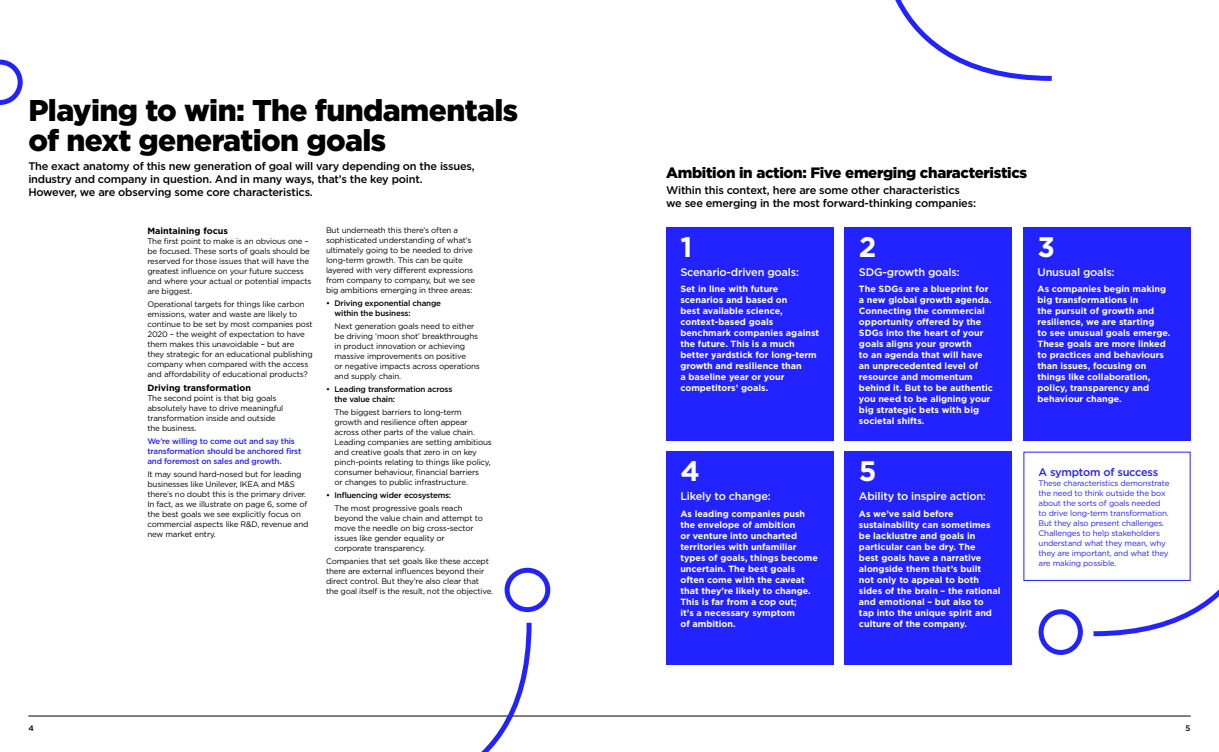
<style>
.page{position:relative;width:1219px;height:752px;background:#fff}
.page>*{position:absolute;margin:0;border:0;box-sizing:border-box;transform-origin:0 0}
.HEADER-PAGE{font:900 30px/30px "Gotham";letter-spacing:-.02em;color:#000}
.NUMBERS{font:700 28.2px "Gotham";color:#fff}
.QUOTE-2{font:900 15px "Gotham";letter-spacing:-.02em;color:#000}
.INTRO{font:500 11px/13px "Gotham";letter-spacing:-.02em;color:#000}
.INTRO-2{font:500 11px "Gotham";letter-spacing:-.02em;color:#fff}
.INTRO-NoSpace{font:500 11px "Gotham";letter-spacing:-.02em;color:#2323ff}
.HEADING-1{font:700 9px/11px "Gotham";color:#fff}
.HEADING-1-2{font:700 9px "Gotham";color:#000}
.BODY{font:8px/10px "Gotham";letter-spacing:-.02em;color:#000}
.BODY-2{font:8px/10px "Gotham";letter-spacing:-.02em;color:#2323ff}
.t1{font:500 8px/10px "Gotham";letter-spacing:-.02em;color:#000}
.BODY-3{font:500 8px/10px "Gotham";letter-spacing:-.02em;color:#2323ff}
</style>
<div class="page">
<hr style="left:28px;top:715px;width:1163px;height:1px;background:#000">
<svg style="left:0;top:60px;width:23px;height:45px"></svg>
<svg style="left:895px;top:0;width:157px;height:81px"></svg>
<svg style="left:353px;top:622px;width:181px;height:129px"></svg>
<div style="left:505px;top:567px;width:45px;height:44px;border:5px solid #2323ff;border-radius:50%"></div>
<div style="left:666px;top:227px;width:167px;height:213px;background:#2323ff"></div>
<div style="left:666px;top:451px;width:167px;height:213px;background:#2323ff"></div>
<div style="left:845px;top:227px;width:167px;height:213px;background:#2323ff"></div>
<div style="left:845px;top:451px;width:167px;height:213px;background:#2323ff"></div>
<div style="left:1023px;top:227px;width:168px;height:213px;background:#2323ff"></div>
<svg style="left:1088px;top:457px;width:131px;height:180px"></svg>
<div style="left:1038px;top:609px;width:45px;height:45px;border:5px solid #2323ff;border-radius:50%"></div>
<p class="HEADER-PAGE" style="left:28px;top:95px;width:491px">Playing to win: The fundamentals of next generation goals</p>
<p class="INTRO" style="left:28px;top:159px;width:448px">The exact anatomy of this new generation of goal will vary depending on the issues, industry and company in question. And in many ways, that’s the key point.<br>However, we are observing some core characteristics.</p>
<p class="HEADING-1-2" style="left:147px;top:225px;width:82px">Maintaining focus</p>
<p class="BODY" style="left:147px;top:236px;width:166px">The first point to make is an obvious one – be focused. These sorts of goals should be reserved for those issues that will have the greatest influence on your future success and where your actual or potential impacts are biggest.</p>
<p class="BODY" style="left:147px;top:299px;width:167px">Operational targets for things like carbon emissions, water and waste are likely to continue to be set by most companies post 2020 – the weight of expectation to have them makes this unavoidable – but are they strategic for an educational publishing company when compared with the access and affordability of educational products?</p>
<p class="HEADING-1-2" style="left:147px;top:381px;width:105px">Driving transformation</p>
<p class="BODY" style="left:147px;top:393px;width:137px">The second point is that big goals absolutely have to drive meaningful transformation inside and outside the business.</p>
<p class="BODY-3" style="left:147px;top:436px;width:155px">We’re willing to come out and say this transformation should be anchored first and foremost on sales and growth.</p>
<p class="BODY" style="left:147px;top:468px;width:163px">It may sound hard-nosed but for leading businesses like Unilever, IKEA and M&amp;S there’s no doubt this is the primary driver.<br>In fact, as we illustrate on page 6, some of the best goals we see explicitly focus on commercial aspects like R&amp;D, revenue and new market entry.</p>
<p class="BODY" style="left:326px;top:225px;width:151px">But underneath this there’s often a sophisticated understanding of what’s ultimately going to be needed to drive long-term growth. This can be quite layered with very different expressions from company to company, but we see big ambitions emerging in three areas:</p>
<p class="t1" style="left:334px;top:298px;width:108px;text-indent:-9px">• Driving exponential change within the business:</p>
<p class="BODY" style="left:334px;top:321px;width:147px">Next generation goals need to either be driving ‘moon shot’ breakthroughs in product innovation or achieving massive improvements on positive<br>or negative impacts across operations and supply chain.</p>
<p class="t1" style="left:334px;top:384px;width:119px;text-indent:-9px">• Leading transformation across the value chain:</p>
<p class="BODY" style="left:334px;top:407px;width:159px">The biggest barriers to long-term<br>growth and resilience often appear across other parts of the value chain.<br>Leading companies are setting ambitious and creative goals that zero in on key pinch-points relating to things like policy, consumer behaviour, financial barriers<br>or changes to public infrastructure.</p>
<p class="t1" style="left:326px;top:489px;width:127px">• Influencing wider ecosystems:</p>
<p class="BODY" style="left:334px;top:502px;width:150px">The most progressive goals reach beyond the value chain and attempt to move the needle on big cross-sector issues like gender equality or corporate transparency.</p>
<p class="BODY" style="left:326px;top:555px;width:169px">Companies that set goals like these accept there are external influences beyond their direct control. But they’re also clear that the goal itself is the result, not the objective.</p>
<p class="QUOTE-2" style="left:666px;top:164px;width:363px">Ambition in action: Five emerging characteristics</p>
<p class="INTRO" style="left:666px;top:183px;width:311px">Within this context, here are some other characteristics we see emerging in the most forward-thinking companies:</p>
<p class="NUMBERS" style="left:680px;top:228px;width:13px">1</p>
<p class="NUMBERS" style="left:859px;top:228px;width:19px">2</p>
<p class="INTRO-2" style="left:680px;top:264px;width:120px">Scenario-driven goals:</p>
<p class="HEADING-1" style="left:680px;top:283px;width:140px">Set in line with future scenarios and based on<br>best available science, context-based goals benchmark companies against the future. This is a much better yardstick for long-term growth and resilience than<br>a baseline year or your competitors’ goals.</p>
<p class="INTRO-2" style="left:859px;top:264px;width:102px">SDG-growth goals:</p>
<p class="HEADING-1" style="left:859px;top:283px;width:136px">The SDGs are a blueprint for a new global growth agenda.<br>Connecting the commercial opportunity offered by the<br>SDGs into the heart of your goals aligns your growth<br>to an agenda that will have an unprecedented level of resource and momentum behind it. But to be authentic you need to be aligning your big strategic bets with big societal shifts.</p>
<p class="NUMBERS" style="left:1037px;top:228px;width:19px">3</p>
<p class="INTRO-2" style="left:1037px;top:264px;width:79px">Unusual goals:</p>
<p class="HEADING-1" style="left:1037px;top:283px;width:134px">As companies begin making big transformations in<br>the pursuit of growth and resilience, we are starting<br>to see unusual goals emerge.<br>These goals are more linked to practices and behaviours than issues, focusing on things like collaboration, policy, transparency and behaviour change.</p>
<p class="NUMBERS" style="left:680px;top:452px;width:21px">4</p>
<p class="NUMBERS" style="left:859px;top:452px;width:19px">5</p>
<p class="INTRO-2" style="left:680px;top:489px;width:92px">Likely to change:</p>
<p class="HEADING-1" style="left:680px;top:508px;width:139px">As leading companies push the envelope of ambition<br>or venture into uncharted territories with unfamiliar types of goals, things become uncertain. The best goals often come with the caveat that they’re likely to change.<br>This is far from a cop out;<br>it’s a necessary symptom<br>of ambition.</p>
<p class="INTRO-2" style="left:859px;top:489px;width:129px">Ability to inspire action:</p>
<p class="HEADING-1" style="left:859px;top:508px;width:143px">As we’ve said before sustainability can sometimes be lacklustre and goals in particular can be dry. The<br>best goals have a narrative alongside them that’s built<br>not only to appeal to both sides of the brain – the rational and emotional – but also to tap into the unique spirit and culture of the company.</p>
<p class="INTRO-NoSpace" style="left:1038px;top:464px;width:121px">A symptom of success</p>
<p class="BODY-2" style="left:1038px;top:477px;width:132px">These characteristics demonstrate the need to think outside the box about the sorts of goals needed to drive long-term transformation.<br>But they also present challenges.<br>Challenges to help stakeholders understand what they mean, why they are important, and what they are making possible.</p>
<p class="t1" style="left:28px;top:722px;width:7px">4</p>
<p class="t1" style="left:1186px;top:722px;width:6px">5</p>
</div>
